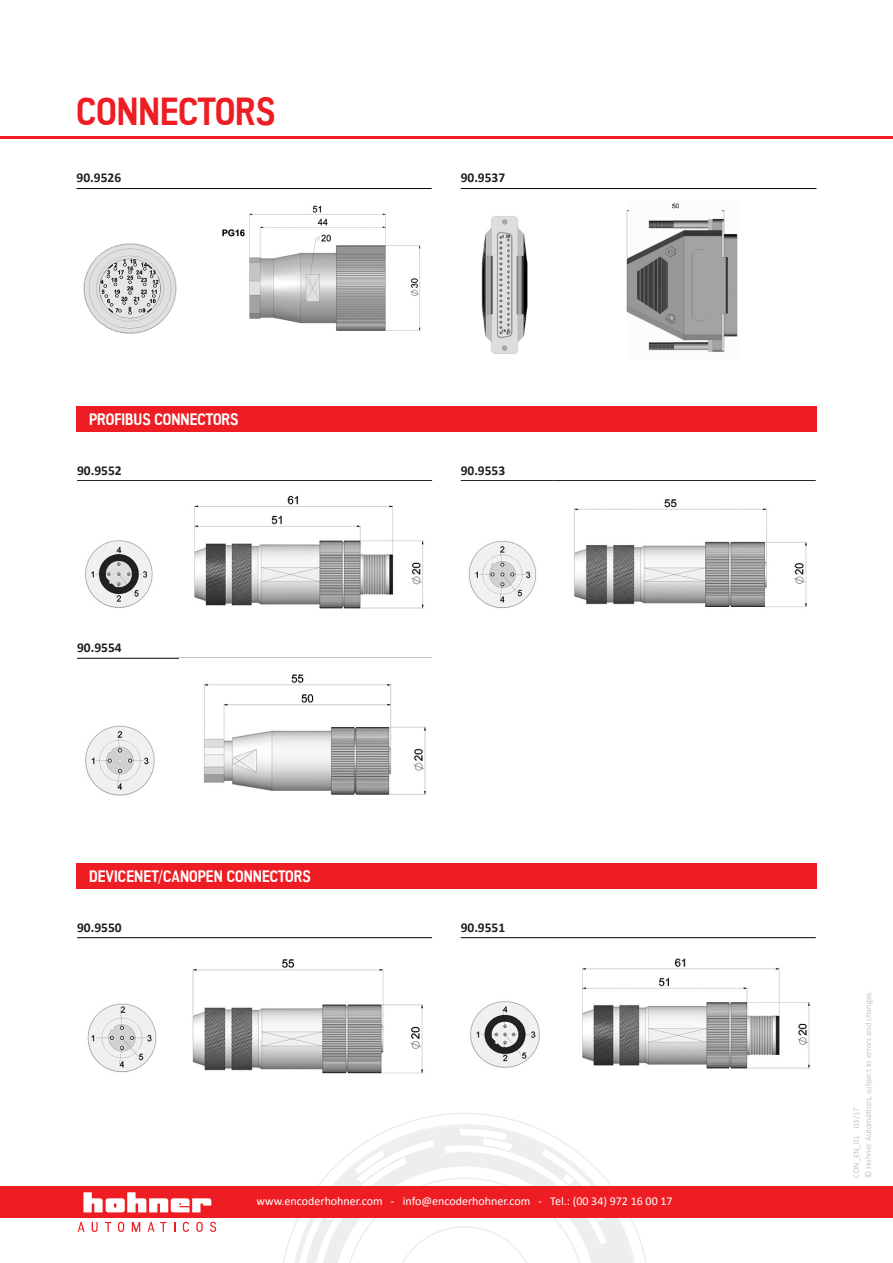
<style>
.page{position:relative;width:893px;height:1263px;background:#fff}
.page>*{position:absolute;margin:0;border:0;box-sizing:border-box;transform-origin:0 0}
.t1{font:700 39px "Akazan";color:#ee1d23}
.t2{font:700 16.5px "Akazan";color:#fff}
.t3{font:700 13.5px "Calibri";color:#231f20}
.t4{font:12px "Calibri";color:#fff}
.t5{font:300 8.55px/12px "Calibri";color:#a9b6be}
</style>
<div class="page">
<svg style="left:276px;top:1113px;width:375px;height:150px"></svg>
<svg style="left:288px;top:1125px;width:350px;height:138px"></svg>
<svg style="left:296px;top:1129px;width:311px;height:134px"></svg>
<hr style="left:0;top:136px;width:893px;height:3px;background:#ee1d23">
<div style="left:0;top:1187px;width:893px;height:31px;background:#ee1d23"></div>
<svg style="left:83px;top:1192px;width:128px;height:20px"></svg>
<svg style="left:78px;top:1222px;width:7px;height:10px"></svg>
<svg style="left:92px;top:1222px;width:6px;height:10px"></svg>
<svg style="left:105px;top:1222px;width:6px;height:10px"></svg>
<svg style="left:118px;top:1222px;width:6px;height:10px"></svg>
<svg style="left:132px;top:1222px;width:8px;height:10px"></svg>
<svg style="left:148px;top:1222px;width:6px;height:10px"></svg>
<svg style="left:160px;top:1222px;width:7px;height:10px"></svg>
<svg style="left:183px;top:1222px;width:6px;height:10px"></svg>
<svg style="left:196px;top:1222px;width:7px;height:10px"></svg>
<svg style="left:210px;top:1222px;width:6px;height:10px"></svg>
<hr style="left:77px;top:188px;width:113px;height:1px;background:#000">
<hr style="left:190px;top:188px;width:242px;height:1px;background:#000">
<img style="left:83px;top:243px;width:94px;height:91px">
<img style="left:222px;top:205px;width:199px;height:126px">
<hr style="left:461px;top:188px;width:93px;height:1px;background:#000">
<hr style="left:554px;top:188px;width:262px;height:1px;background:#000">
<img style="left:481px;top:216px;width:47px;height:138px">
<img style="left:627px;top:203px;width:111px;height:149px">
<div style="left:76px;top:406px;width:741px;height:26px;background:#ee1d23"></div>
<hr style="left:77px;top:480px;width:93px;height:1px;background:#231f20">
<hr style="left:170px;top:480px;width:262px;height:1px;background:#231f20">
<hr style="left:77px;top:658px;width:93px;height:1px;background:#000">
<hr style="left:170px;top:658px;width:262px;height:1px;background:#000">
<img style="left:85px;top:540px;width:68px;height:68px">
<img style="left:194px;top:495px;width:230px;height:114px">
<img style="left:85px;top:725px;width:70px;height:71px">
<img style="left:204px;top:674px;width:222px;height:121px">
<hr style="left:461px;top:480px;width:93px;height:1px;background:#231f20">
<hr style="left:554px;top:480px;width:262px;height:1px;background:#231f20">
<img style="left:468px;top:540px;width:69px;height:69px">
<img style="left:574px;top:499px;width:233px;height:108px">
<div style="left:76px;top:863px;width:741px;height:26px;background:#ee1d23"></div>
<hr style="left:77px;top:937px;width:93px;height:1px;background:#000">
<hr style="left:170px;top:937px;width:262px;height:1px;background:#000">
<img style="left:87px;top:1003px;width:70px;height:70px">
<img style="left:192px;top:959px;width:231px;height:115px">
<hr style="left:461px;top:937px;width:93px;height:1px;background:#000">
<hr style="left:554px;top:937px;width:262px;height:1px;background:#000">
<img style="left:470px;top:1001px;width:70px;height:67px">
<img style="left:582px;top:958px;width:228px;height:111px">
<h1 class="t1" style="left:77px;top:90px;width:200px">CONNECTORS</h1>
<p class="t3" style="left:77px;top:168px;width:46px">90.9526</p>
<p class="t3" style="left:461px;top:168px;width:46px">90.9537</p>
<h2 class="t2" style="left:89px;top:410px;width:151px">PROFIBUS CONNECTORS</h2>
<p class="t3" style="left:77px;top:460px;width:46px">90.9552</p>
<p class="t3" style="left:77px;top:638px;width:46px">90.9554</p>
<p class="t3" style="left:461px;top:460px;width:46px">90.9553</p>
<h2 class="t2" style="left:89px;top:867px;width:223px">DEVICENET/CANOPEN CONNECTORS</h2>
<p class="t3" style="left:77px;top:918px;width:46px">90.9550</p>
<p class="t3" style="left:461px;top:918px;width:46px">90.9551</p>
<p class="t4" style="left:257px;top:1193px;width:418px">www.encoderhohner.com - info@encoderhohner.com - Tel.: (00 34) 972 16 00 17</p>
<p class="t5" style="left:850px;top:1178px;width:189px;rotate:-90deg">CON_EN_01 03/17<br>© Hohner Automáticos, subject to errors and changes.</p>
</div>
